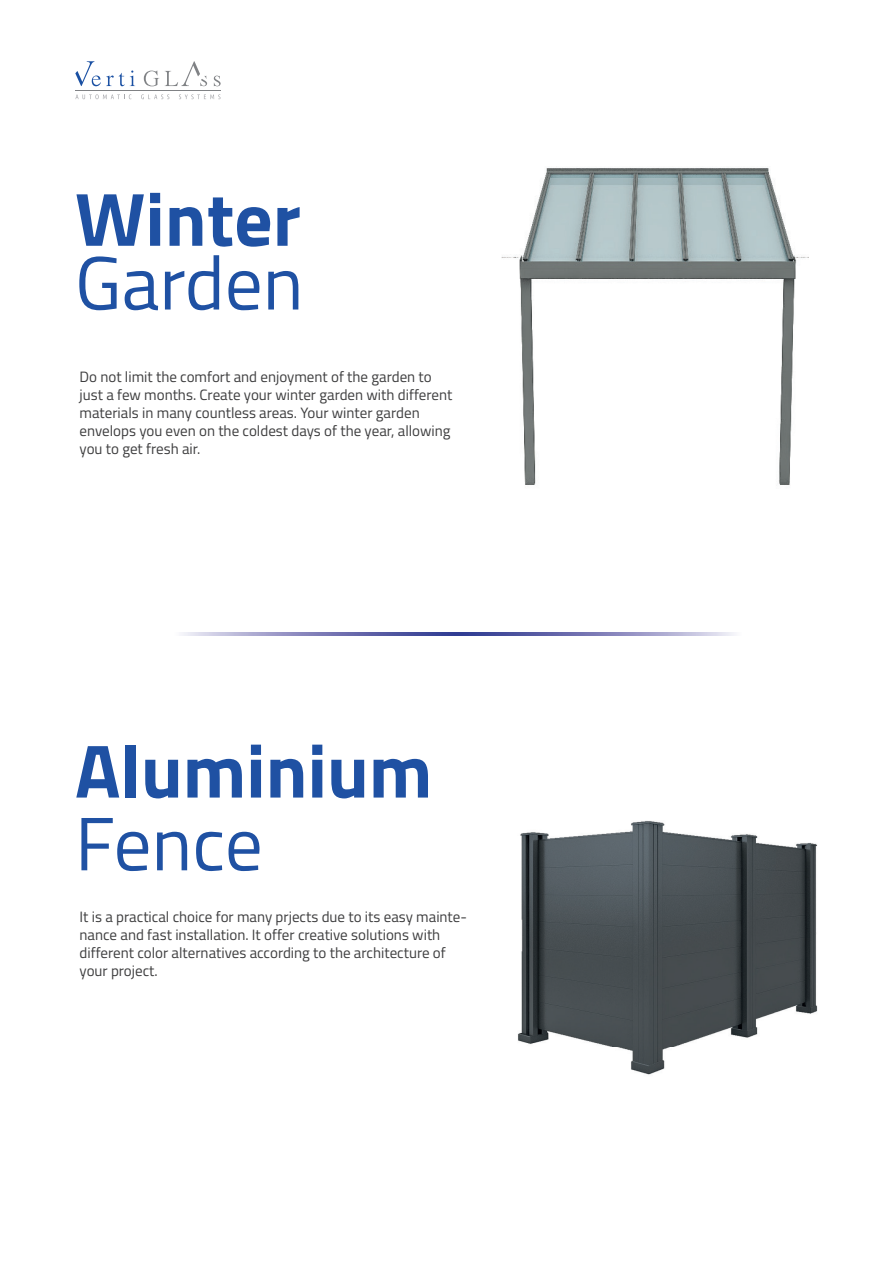
<style>
.page{position:relative;width:893px;height:1263px;background:#fff}
.page>*{position:absolute;margin:0;border:0;box-sizing:border-box;transform-origin:0 0}
.t1{font:700 75.6px "Titillium";color:#1f51a3}
.t2{font:75.6px "Titillium";color:#1f51a3}
.t3{font:15px/18px "Titillium";color:#3e3e3f}
</style>
<div class="page">
<img style="left:182px;top:633px;width:552px;height:2px">
<img style="left:518px;top:820px;width:300px;height:255px">
<img style="left:501px;top:168px;width:307px;height:317px">
<svg style="left:144px;top:71px;width:15px;height:15px"></svg>
<svg style="left:214px;top:76px;width:7px;height:10px"></svg>
<svg style="left:75px;top:61px;width:60px;height:25px"></svg>
<svg style="left:165px;top:61px;width:42px;height:25px"></svg>
<hr style="left:75px;top:90px;width:146px;height:1px;background:#808285">
<svg style="left:75px;top:94px;width:56px;height:5px"></svg>
<svg style="left:141px;top:94px;width:28px;height:5px"></svg>
<svg style="left:179px;top:94px;width:41px;height:5px"></svg>
<h1 class="t1" style="left:75px;top:162px;width:227px">Winter</h1>
<h1 class="t2" style="left:75px;top:228px;width:230px">Garden</h1>
<p class="t3" style="left:80px;top:367px;width:374px">Do not limit the comfort and enjoyment of the garden to just a few months. Create your winter garden with different materials in many countless areas. Your winter garden envelops you even on the coldest days of the year, allowing you to get fresh air.</p>
<h1 class="t1" style="left:75px;top:713px;width:359px">Aluminium</h1>
<h1 class="t2" style="left:75px;top:788px;width:189px">Fence</h1>
<p class="t3" style="left:80px;top:907px;width:389px">It is a practical choice for many prjects due to its easy mainte&shy;nance and fast installation. It offer creative solutions with different color alternatives according to the architecture of your project.</p>
</div>
